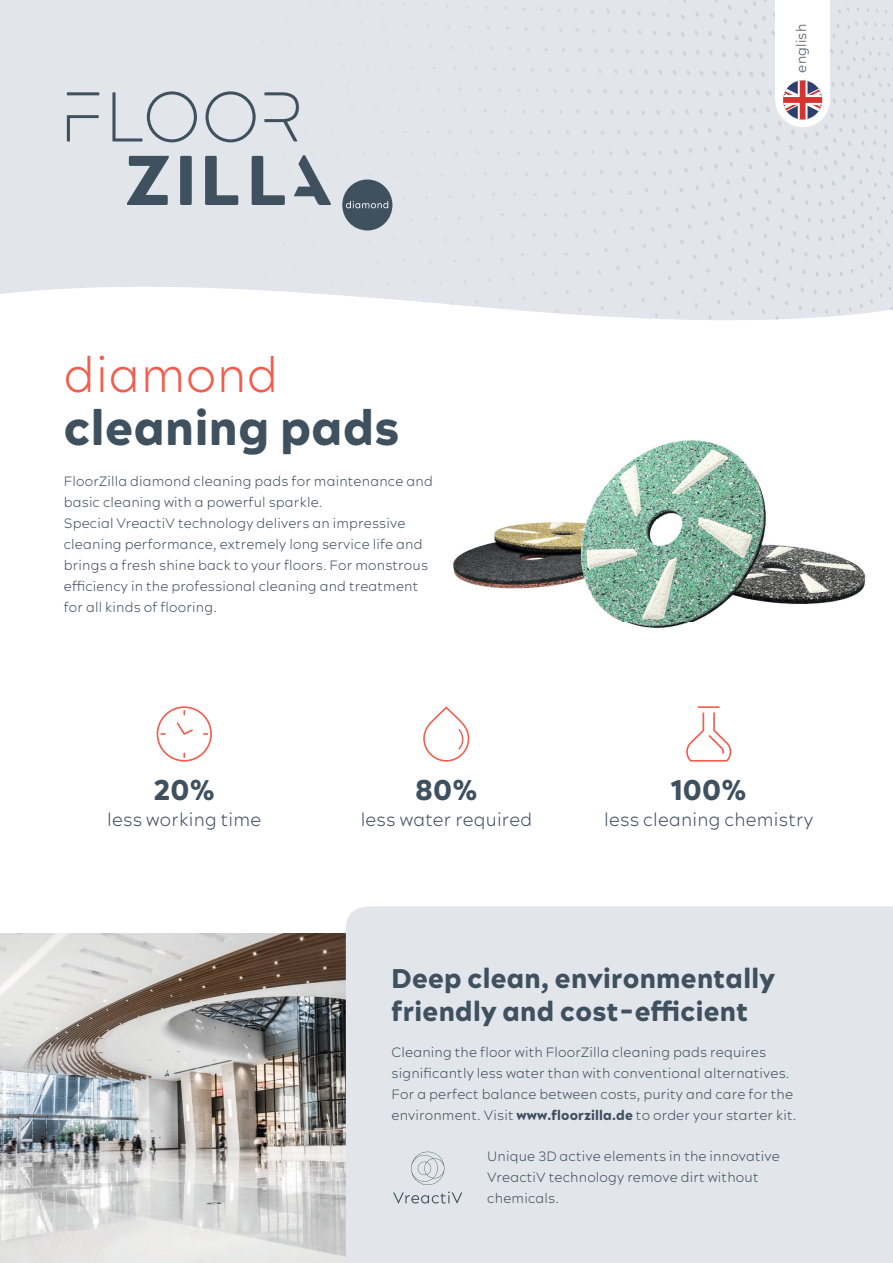
<style>
.page{position:relative;width:893px;height:1263px;background:#fff}
.page>*{position:absolute;margin:0;border:0;box-sizing:border-box;transform-origin:0 0}
.t1{font:900 48px "Acherus Grotesque";letter-spacing:.01em;color:#3f505f}
.t2{font:300 48px "Acherus Grotesque";letter-spacing:.01em;color:#f25d4d}
.t3{font:900 28.5px "Acherus Grotesque";letter-spacing:.01em;color:#3f505f}
.t4{font:900 27px/33px "Acherus Grotesque";letter-spacing:.01em;color:#3f505f}
.t5{font:300 18px "Acherus Grotesque";letter-spacing:.01em;color:#3f505f}
.t6{font:300 13.5px/21px "Acherus Grotesque";letter-spacing:.01em;color:#3f505f}
.s1{font-weight:900}
</style>
<div class="page">
<img style="left:453px;top:440px;width:413px;height:188px">
<img style="left:0;top:933px;width:346px;height:330px">
<div style="left:346px;top:906px;width:547px;height:357px;background:#e2e6eb"></div>
<svg style="left:0;top:0;width:893px;height:320px;background:#e3e6eb"></svg>
<div style="left:201px;top:0;width:574px;height:10px;background:#e2e6eb"></div>
<div style="left:775px;top:0;width:55px;height:100px;background:#fff"></div>
<div style="left:775px;top:73px;width:55px;height:54px;background:#fff;border-radius:50%"></div>
<img style="left:781px;top:79px;width:43px;height:42px;border-radius:21px">
<svg style="left:783px;top:80px;width:39px;height:39px"></svg>
<svg style="left:411px;top:1152px;width:33px;height:33px"></svg>
<svg style="left:393px;top:1191px;width:69px;height:12px"></svg>
<svg style="left:112px;top:91px;width:85px;height:51px;background:#c7ced4"></svg>
<svg style="left:206px;top:91px;width:50px;height:51px;background:#c4cbd2"></svg>
<svg style="left:67px;top:115px;width:32px;height:26px"></svg>
<svg style="left:67px;top:92px;width:32px;height:3px"></svg>
<svg style="left:264px;top:92px;width:35px;height:49px;background:#c3c9d0"></svg>
<svg style="left:127px;top:156px;width:42px;height:49px;background:#86919c"></svg>
<div style="left:180px;top:156px;width:12px;height:49px;background:#3f505f;border-radius:2px"></div>
<svg style="left:205px;top:156px;width:33px;height:49px;background:#939ea7"></svg>
<svg style="left:252px;top:156px;width:33px;height:49px;background:#959fa9"></svg>
<svg style="left:294px;top:155px;width:37px;height:50px;background:#a3acb5"></svg>
<div style="left:342px;top:179px;width:50px;height:51px;background:#3f505f;border-radius:50%"></div>
<svg style="left:346px;top:201px;width:42px;height:7px"></svg>
<svg style="left:686px;top:706px;width:45px;height:56px"></svg>
<svg style="left:157px;top:706px;width:55px;height:56px"></svg>
<svg style="left:423px;top:706px;width:46px;height:56px"></svg>
<p class="t6" style="left:791px;top:73px;width:50px;rotate:-90deg">english</p>
<h1 class="t2" style="left:64px;top:345px;width:216px">diamond</h1>
<h1 class="t1" style="left:64px;top:397px;width:337px">cleaning pads</h1>
<p class="t6" style="left:64px;top:470px;width:371px">FloorZilla diamond cleaning pads for maintenance and basic cleaning with a powerful sparkle.<br>Special VreactiV technology delivers an impressive cleaning performance, extremely long service life and brings a fresh shine back to your floors. For monstrous efficiency in the professional cleaning and treatment for all kinds of flooring.</p>
<h2 class="t3" style="left:154px;top:772px;width:62px">20%</h2>
<h3 class="t5" style="left:107px;top:808px;width:155px">less working time</h3>
<h2 class="t3" style="left:416px;top:772px;width:63px">80%</h2>
<h3 class="t5" style="left:361px;top:808px;width:173px">less water required</h3>
<h2 class="t3" style="left:671px;top:772px;width:77px">100%</h2>
<h3 class="t5" style="left:604px;top:808px;width:210px">less cleaning chemistry</h3>
<h3 class="t4" style="left:392px;top:961px;width:385px">Deep clean, environmentally friendly and cost-efficient</h3>
<p class="t6" style="left:392px;top:1041px;width:406px">Cleaning the floor with FloorZilla cleaning pads requires significantly less water than with conventional alternatives.<br>For a perfect balance between costs, purity and care for the environment. Visit <span class="s1">www.floorzilla.de</span> to order your starter kit.</p>
<p class="t6" style="left:487px;top:1146px;width:294px">Unique 3D active elements in the innovative<br>VreactiV technology remove dirt without chemicals.</p>
</div>
